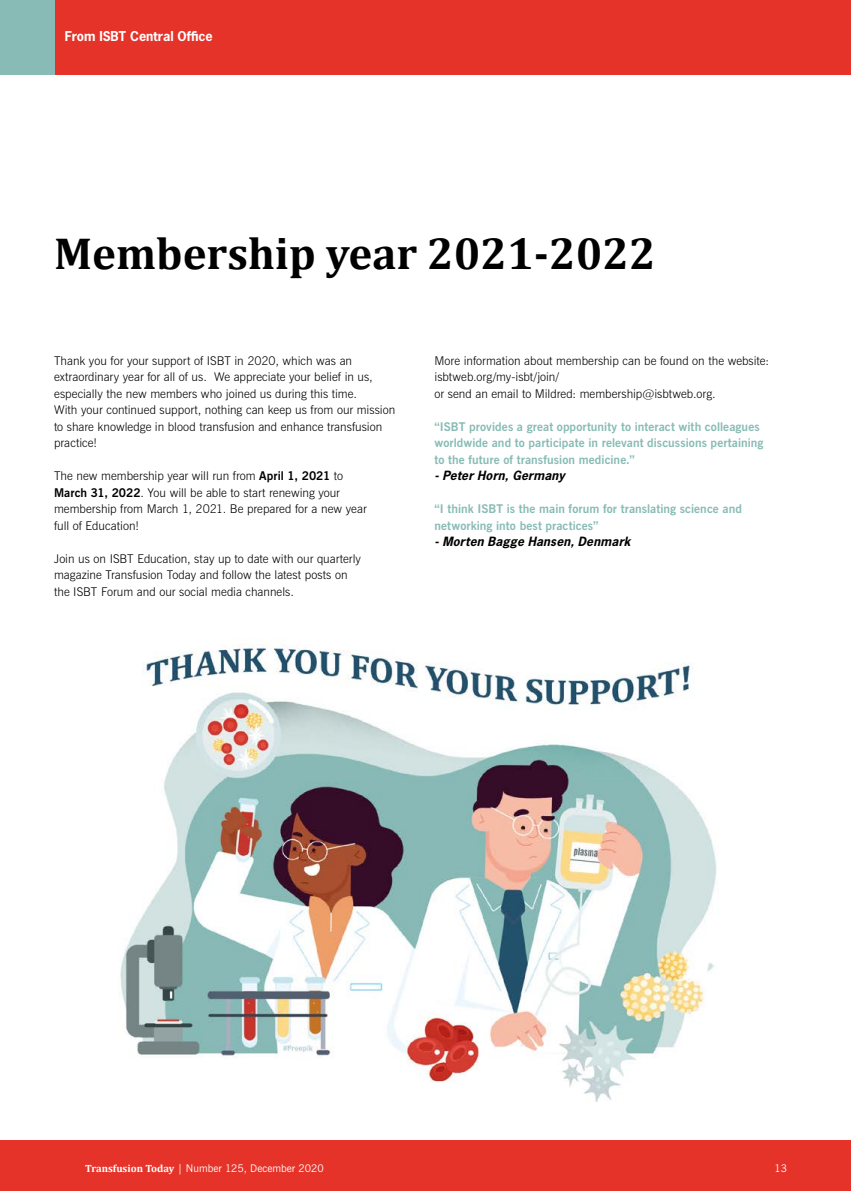
<style>
.page{position:relative;width:851px;height:1191px;background:#fff}
.page>*{position:absolute;margin:0;border:0;box-sizing:border-box;transform-origin:0 0}
.t1{font:700 45px "Cambria";color:#000}
.t2{font:700 12.75px "News Gothic";color:#fff}
.t3{font:300 12px/16.5px "News Gothic BT";color:#000}
.t4{font:700 12px/16.5px "News Gothic BT";letter-spacing:.005em;color:#88bbb5}
.t5{font:italic 700 12px "News Gothic";color:#000}
.t6{font:10.5px "News Gothic BT";color:#fff}
.s1{font-weight:700}
.s2{font-family:"Cambria";font-weight:700}
</style>
<div class="page">
<div style="left:0;top:1140px;width:850px;height:51px;background:#e63329"></div>
<div style="left:0;top:0;width:850px;height:74px;background:#e63329"></div>
<div style="left:0;top:0;width:54px;height:74px;background:#88bbb5"></div>
<img style="left:120px;top:639px;width:597px;height:462px">
<p class="t2" style="left:65px;top:27px;width:150px">From ISBT Central Office</p>
<h1 class="t1" style="left:54px;top:222px;width:603px">Membership year 2021-2022</h1>
<p class="t3" style="left:54px;top:352px;width:343px">Thank you for your support of ISBT in 2020, which was an extraordinary year for all of us. We appreciate your belief in us, especially the new members who joined us during this time.<br>With your continued support, nothing can keep us from our mission to share knowledge in blood transfusion and enhance transfusion practice!</p>
<p class="t3" style="left:54px;top:467px;width:314px">The new membership year will run from <span class="s1">April 1, 2021</span> to <span class="s1">March 31, 2022</span>. You will be able to start renewing your membership from March 1, 2021. Be prepared for a new year full of Education!</p>
<p class="t3" style="left:54px;top:550px;width:308px">Join us on ISBT Education, stay up to date with our quarterly magazine Transfusion Today and follow the latest posts on the ISBT Forum and our social media channels.</p>
<p class="t3" style="left:434px;top:352px;width:336px">More information about membership can be found on the website: isbtweb.org/my-isbt/join/<br>or send an email to Mildred: membership@isbtweb.org.</p>
<p class="t4" style="left:434px;top:418px;width:330px">“ISBT provides a great opportunity to interact with colleagues worldwide and to participate in relevant discussions pertaining to the future of transfusion medicine.”</p>
<p class="t5" style="left:434px;top:468px;width:132px">-PeterHorn,Germany</p>
<p class="t4" style="left:434px;top:500px;width:309px">“I think ISBT is the main forum for translating science and networking into best practices”</p>
<p class="t5" style="left:434px;top:534px;width:201px">-Morten Bagge Hansen,Denmark</p>
<p class="t6" style="left:85px;top:1161px;width:240px"><span class="s2">Transfusion Today</span> | Number 125, December 2020</p>
<p class="t6" style="left:774px;top:1161px;width:14px">13</p>
</div>
